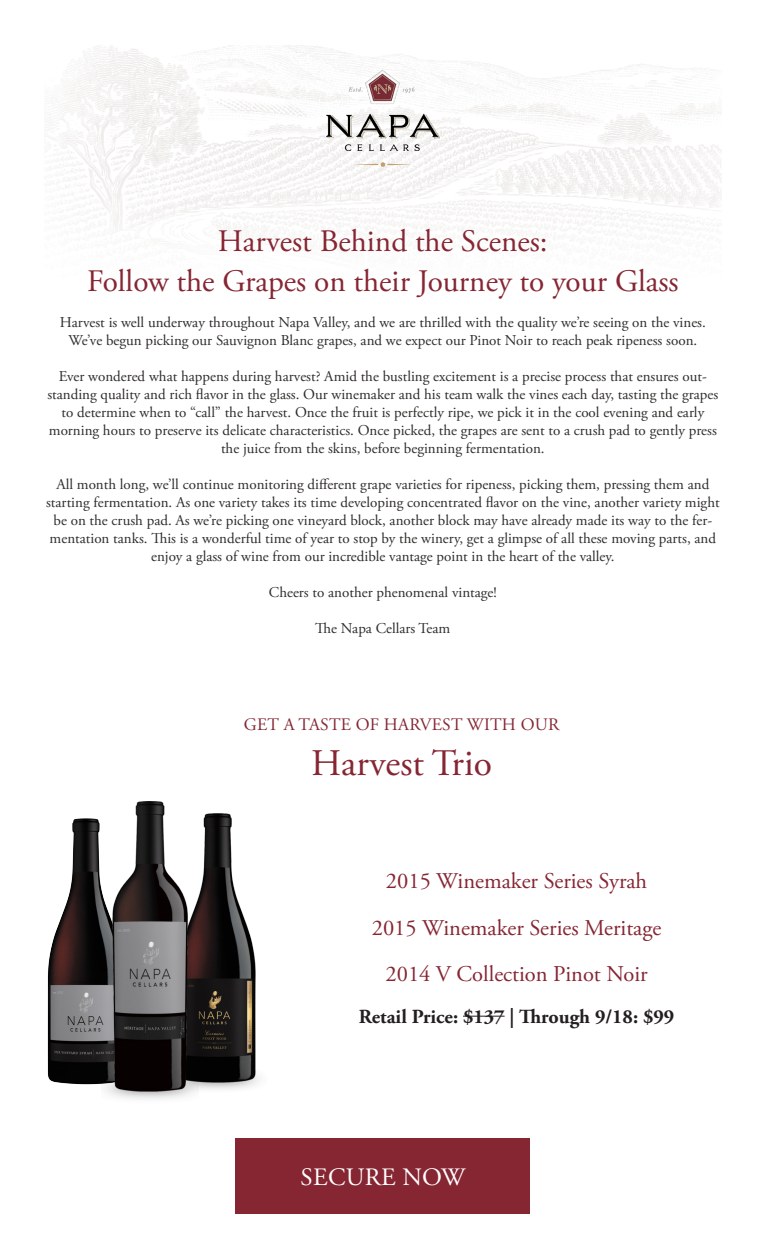
<style>
.page{position:relative;width:765px;height:1260px;background:#fff}
.page>*{position:absolute;margin:0;border:0;box-sizing:border-box;transform-origin:0 0}
.t1{font:37.5px "Adobe Garamond Pro";color:#862633}
.t2{font:31.25px "Adobe Garamond Pro";color:#862633}
.t3{font:25px "Adobe Garamond Pro";letter-spacing:.015em;color:#fff}
.t4{font:22.5px "Adobe Garamond Pro";color:#862633}
.t5{font:700 20px "Adobe Garamond Pro";color:#231f20}
.t6{font:17.5px "Adobe Garamond Pro";letter-spacing:.015em;color:#862633}
.t7{font:15px/18px "Adobe Garamond Pro";color:#2f2d2b;text-align:center}
</style>
<div class="page">
<img style="left:45px;top:45px;width:677px;height:197px">
<img style="left:327px;top:70px;width:112px;height:81px">
<svg style="left:353px;top:162px;width:60px;height:5px"></svg>
<img style="left:199px;top:813px;width:60px;height:277px">
<img style="left:47px;top:818px;width:54px;height:267px">
<img style="left:101px;top:802px;width:98px;height:297px">
<hr style="left:463px;top:1016px;width:42px;height:1px;background:#231f20">
<div style="left:236px;top:1138px;width:294px;height:76px;background:#862633"></div>
<p class="t2" style="left:218px;top:223px;width:331px">Harvest Behind the Scenes:</p>
<p class="t2" style="left:87px;top:263px;width:593px">Follow the Grapes on their Journey to your Glass</p>
<p class="t7" style="left:60px;top:314px;width:648px">Harvest is well underway throughout Napa Valley, and we are thrilled with the quality we’re seeing on the vines.<br>We’ve begun picking our Sauvignon Blanc grapes, and we expect our Pinot Noir to reach peak ripeness soon.</p>
<p class="t7" style="left:47px;top:368px;width:672px">Ever wondered what happens during harvest? Amid the bustling excitement is a precise process that ensures out&shy;standing quality and rich flavor in the glass. Our winemaker and his team walk the vines each day, tasting the grapes to determine when to “call” the harvest. Once the fruit is perfectly ripe, we pick it in the cool evening and early morning hours to preserve its delicate characteristics. Once picked, the grapes are sent to a crush pad to gently press the juice from the skins, before beginning fermentation.</p>
<p class="t7" style="left:46px;top:476px;width:675px">All month long, we’ll continue monitoring different grape varieties for ripeness, picking them, pressing them and starting fermentation. As one variety takes its time developing concentrated flavor on the vine, another variety might be on the crush pad. As we’re picking one vineyard block, another block may have already made its way to the fer&shy;mentation tanks. This is a wonderful time of year to stop by the winery, get a glimpse of all these moving parts, and enjoy a glass of wine from our incredible vantage point in the heart of the valley.</p>
<p class="t7" style="left:269px;top:584px;width:229px">Cheers to another phenomenal vintage!</p>
<p class="t7" style="left:315px;top:620px;width:137px">The Napa Cellars Team</p>
<p class="t6" style="left:244px;top:714px;width:317px">GET A TASTE OF HARVEST WITH OUR</p>
<p class="t1" style="left:311px;top:741px;width:182px">Harvest Trio</p>
<p class="t4" style="left:386px;top:868px;width:263px">2015 Winemaker Series Syrah</p>
<p class="t4" style="left:372px;top:914px;width:291px">2015 Winemaker Series Meritage</p>
<p class="t4" style="left:386px;top:960px;width:264px">2014 V Collection Pinot Noir</p>
<p class="t5" style="left:359px;top:1005px;width:317px">Retail Price: $137 | Through 9/18: $99</p>
<p class="t3" style="left:301px;top:1162px;width:166px">SECURE NOW</p>
</div>
